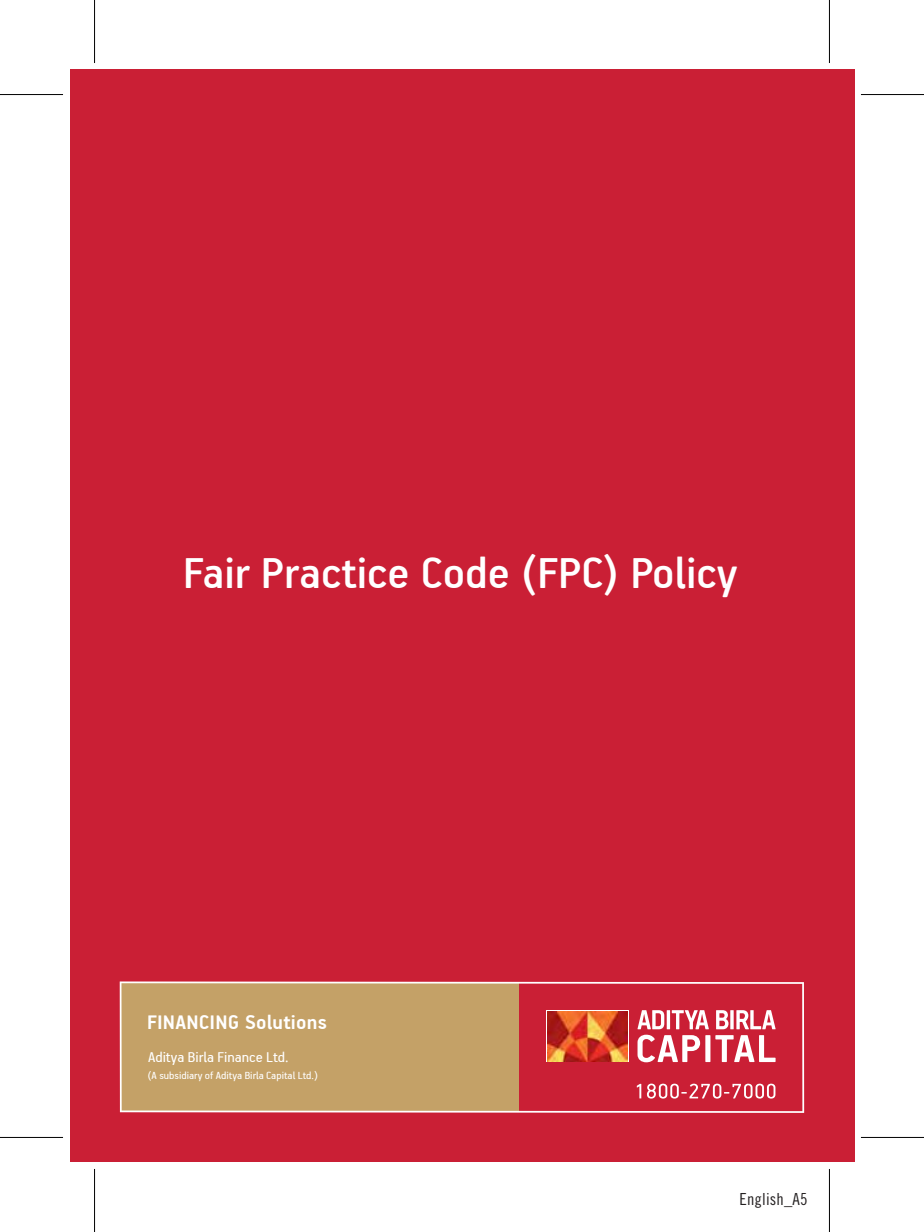
<style>
.page{position:relative;width:924px;height:1232px;background:#fff}
.page>*{position:absolute;margin:0;border:0;box-sizing:border-box;transform-origin:0 0}
.t1{font:500 49px "PF Handbook Pro";color:#fff}
.t2{font:700 22.22px "PF Handbook Pro";letter-spacing:.01em;color:#fff}
.t3{font:16.62px "Trade Gothic Cond Eighteen";letter-spacing:.01em;color:#231f20}
.t4{font:16.1px "PF Handbook Pro";color:#fff}
.t5{font:11.72px "PF Handbook Pro";color:#fff}
</style>
<div class="page">
<div style="left:70px;top:70px;width:784px;height:1092px;background:#ca1f35"></div>
<hr style="left:94px;top:0;width:1px;height:63px;background:#000">
<hr style="left:0;top:94px;width:63px;height:1px;background:#000">
<hr style="left:0;top:1137px;width:63px;height:1px;background:#000">
<hr style="left:94px;top:1168px;width:1px;height:63px;background:#000">
<hr style="left:829px;top:0;width:1px;height:63px;background:#000">
<hr style="left:860px;top:94px;width:63px;height:1px;background:#000">
<hr style="left:860px;top:1137px;width:63px;height:1px;background:#000">
<hr style="left:829px;top:1168px;width:1px;height:63px;background:#000">
<svg style="left:120px;top:981px;width:684px;height:131px;fill:#c4a167"></svg>
<svg style="left:546px;top:1010px;width:82px;height:51px"></svg>
<img style="left:547px;top:1011px;width:80px;height:50px">
<svg style="left:716px;top:1010px;width:12px;height:19px"></svg>
<hr style="left:730px;top:1010px;width:3px;height:19px;background:#fff">
<svg style="left:736px;top:1010px;width:39px;height:19px"></svg>
<svg style="left:637px;top:1010px;width:71px;height:52px"></svg>
<div style="left:705px;top:1035px;width:5px;height:26px;background:#fff"></div>
<svg style="left:715px;top:1035px;width:60px;height:26px"></svg>
<svg style="left:636px;top:1083px;width:5px;height:15px"></svg>
<svg style="left:647px;top:1083px;width:128px;height:15px"></svg>
<h1 class="t1" style="left:183px;top:542px;width:556px">Fair Practice Code (FPC) Policy</h1>
<h2 class="t2" style="left:147px;top:1008px;width:181px">FINANCING Solutions</h2>
<h3 class="t4" style="left:148px;top:1047px;width:142px">Aditya Birla Finance Ltd.</h3>
<p class="t5" style="left:148px;top:1068px;width:171px">(A subsidiary of Aditya Birla Capital Ltd.)</p>
<h3 class="t3" style="left:739px;top:1188px;width:69px">English_A5</h3>
</div>
